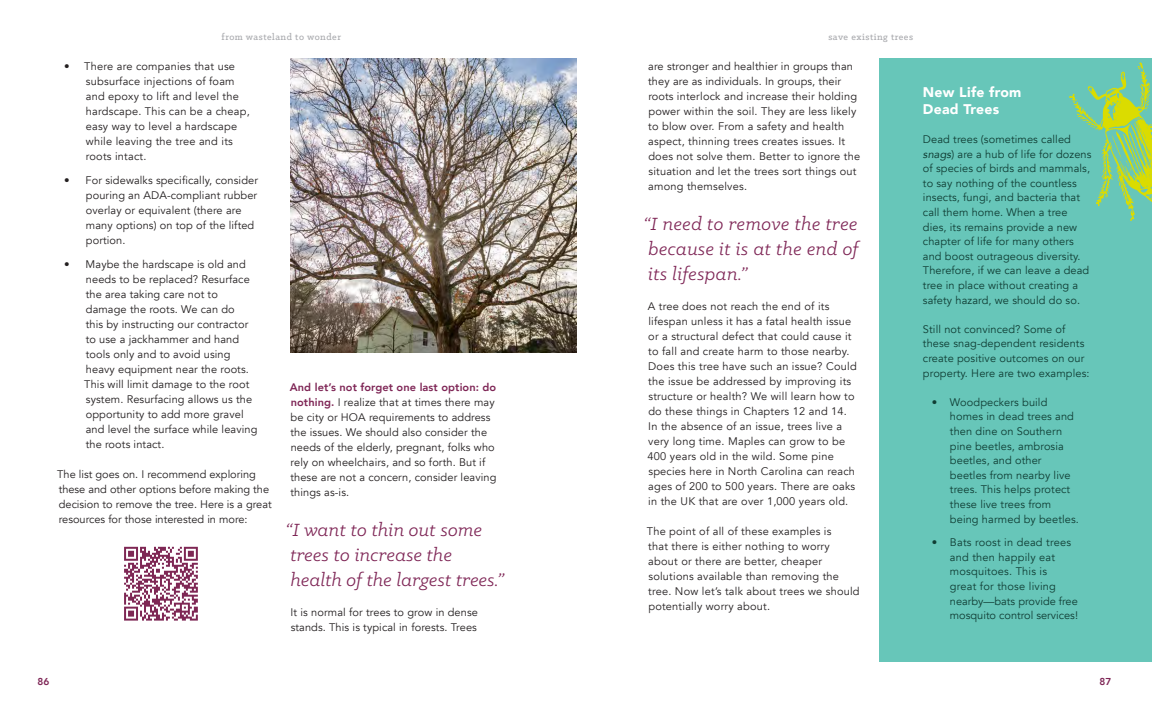
<style>
.page{position:relative;width:1152px;height:720px;background:#fff}
.page>*{position:absolute;margin:0;border:0;box-sizing:border-box;transform-origin:0 0}
.quote{font:italic 20px/25px "Klinic Slab";letter-spacing:.01em;color:#7e2555;text-align:justify}
.t1{font:900 14px/16.8px "Avenir";letter-spacing:.02em;color:#fff}
.Body_Copy{font:11px/15px "Avenir";letter-spacing:.01em;color:#231f20}
.t2{font:11px/14.6px "Avenir";letter-spacing:.01em;color:#103d34}
.t3{font:500 10px "Klinic Slab";letter-spacing:.05em;color:#a8a9ad}
.t4{font:800 10px "Avenir";color:#7e2555}
.s1{font-weight:800;color:#7e2555}
.s2{font-style:italic}
</style>
<div class="page">
<div style="left:880px;top:58px;width:272px;height:604px;background:#67c6b9"></div>
<svg style="left:1069px;top:62px;width:83px;height:159px"></svg>
<img style="left:290px;top:58px;width:286px;height:295px">
<svg style="left:124px;top:547px;width:74px;height:74px"></svg>
<p class="t3" style="left:222px;top:31px;width:121px">from wasteland to wonder</p>
<p class="Body_Copy" style="left:86px;top:58px;width:166px;text-indent:-22px">• There are companies that use subsurface injections of foam and epoxy to lift and level the hardscape. This can be a cheap, easy way to level a hardscape while leaving the tree and its roots intact.</p>
<p class="Body_Copy" style="left:86px;top:172px;width:174px;text-indent:-22px">• For sidewalks specifically, consider pouring an ADA-compliant rubber overlay or equivalent (there are many options) on top of the lifted portion.</p>
<p class="Body_Copy" style="left:84px;top:256px;width:175px;text-indent:-20px">• Maybe the hardscape is old and needs to be replaced? Resurface the area taking care not to damage the roots. We can do<br>this by instructing our contractor to use a jackhammer and hand tools only and to avoid using heavy equipment near the roots.<br>This will limit damage to the root system. Resurfacing allows us the opportunity to add more gravel and level the surface while leaving the roots intact.</p>
<p class="Body_Copy" style="left:57px;top:466px;width:216px">The list goes on. I recommend exploring these and other options before making the decision to remove the tree. Here is a great resources for those interested in more:</p>
<p class="Body_Copy" style="left:290px;top:380px;width:208px"><span class="s1">And let’s not forget one last option: do nothing.</span> I realize that at times there may be city or HOA requirements to address the issues. We should also consider the needs of the elderly, pregnant, folks who rely on wheelchairs, and so forth. But if these are not a concern, consider leaving things as-is.</p>
<p class="quote" style="left:286px;top:517px;width:220px;text-align:left">“I want to thin out some trees to increase the<br>health of the largest trees.”</p>
<p class="Body_Copy" style="left:291px;top:605px;width:189px">It is normal for trees to grow in dense stands. This is typical in forests. Trees</p>
<p class="t3" style="left:828px;top:31px;width:86px">save existing trees</p>
<p class="Body_Copy" style="left:648px;top:58px;width:214px">are stronger and healthier in groups than they are as individuals. In groups, their roots interlock and increase their holding power within the soil. They are less likely to blow over. From a safety and health aspect, thinning trees creates issues. It does not solve them. Better to ignore the situation and let the trees sort things out among themselves.</p>
<p class="quote" style="left:643px;top:210px;width:217px">“I need to remove the tree because it is at the end of its lifespan.”</p>
<p class="Body_Copy" style="left:648px;top:298px;width:210px">A tree does not reach the end of its lifespan unless it has a fatal health issue or a structural defect that could cause it to fall and create harm to those nearby.<br>Does this tree have such an issue? Could the issue be addressed by improving its structure or health? We will learn how to do these things in Chapters 12 and 14.</p>
<p class="Body_Copy" style="left:648px;top:418px;width:209px">In the absence of an issue, trees live a very long time. Maples can grow to be 400 years old in the wild. Some pine species here in North Carolina can reach ages of 200 to 500 years. There are oaks in the UK that are over 1,000 years old.</p>
<p class="Body_Copy" style="left:647px;top:523px;width:214px">The point of all of these examples is<br>that there is either nothing to worry about or there are better, cheaper solutions available than removing the tree. Now let’s talk about trees we should potentially worry about.</p>
<p class="t1" style="left:923px;top:84px;width:100px">New Life from<br>Dead Trees</p>
<p class="t2" style="left:923px;top:132px;width:170px">Dead trees (sometimes called <span class="s2">snags</span>) are a hub of life for dozens of species of birds and mammals, to say nothing of the countless insects, fungi, and bacteria that call them home. When a tree dies, its remains provide a new chapter of life for many others and boost outrageous diversity.<br>Therefore, if we can leave a dead tree in place without creating a safety hazard, we should do so.</p>
<p class="t2" style="left:923px;top:322px;width:168px">Still not convinced? Some of these snag-dependent residents create positive outcomes on our property. Here are two examples:</p>
<p class="t2" style="left:950px;top:395px;width:131px;text-indent:-18px">• Woodpeckers build homes in dead trees and then dine on Southern pine beetles, ambrosia beetles, and other beetles from nearby live trees. This helps protect these live trees from being harmed by beetles.</p>
<p class="t2" style="left:950px;top:535px;width:130px;text-indent:-18px">• Bats roost in dead trees and then happily eat mosquitoes. This is<br>great for those living nearby—bats provide free mosquito control services!</p>
<p class="t4" style="left:37px;top:674px;width:13px">86</p>
<p class="t4" style="left:1100px;top:674px;width:13px">87</p>
</div>
